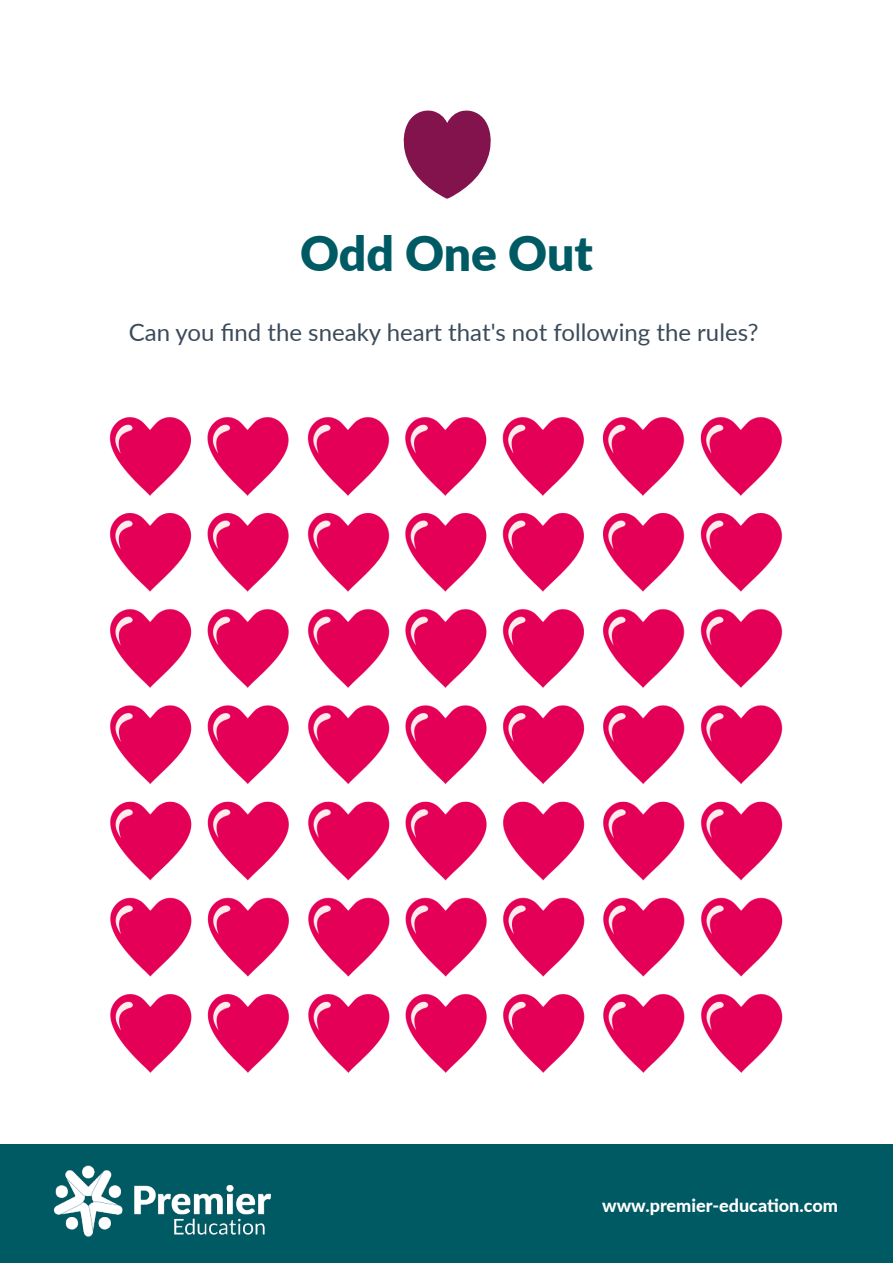
<style>
.page{position:relative;width:893px;height:1263px;background:#fff}
.page>*{position:absolute;margin:0;border:0;box-sizing:border-box;transform-origin:0 0}
.t1{font:900 48px "Lato";letter-spacing:-.005em;color:#005a64}
.t2{font:24px "Lato";color:#3c4b5a}
.t3{font:800 18px "Lato";color:#fff}
</style>
<div class="page">
<div style="left:0;top:1145px;width:893px;height:118px;background:#005a64"></div>
<img style="left:54px;top:1166px;width:216px;height:71px">
<svg style="left:403px;top:110px;width:88px;height:89px"></svg>
<img style="left:109px;top:417px;width:674px;height:656px">
<p class="t1" style="left:300px;top:218px;width:294px">Odd One Out</p>
<p class="t2" style="left:129px;top:315px;width:631px">Can you find the sneaky heart that's not following the rules?</p>
<p class="t3" style="left:602px;top:1192px;width:237px">www.premier-education.com</p>
</div>
